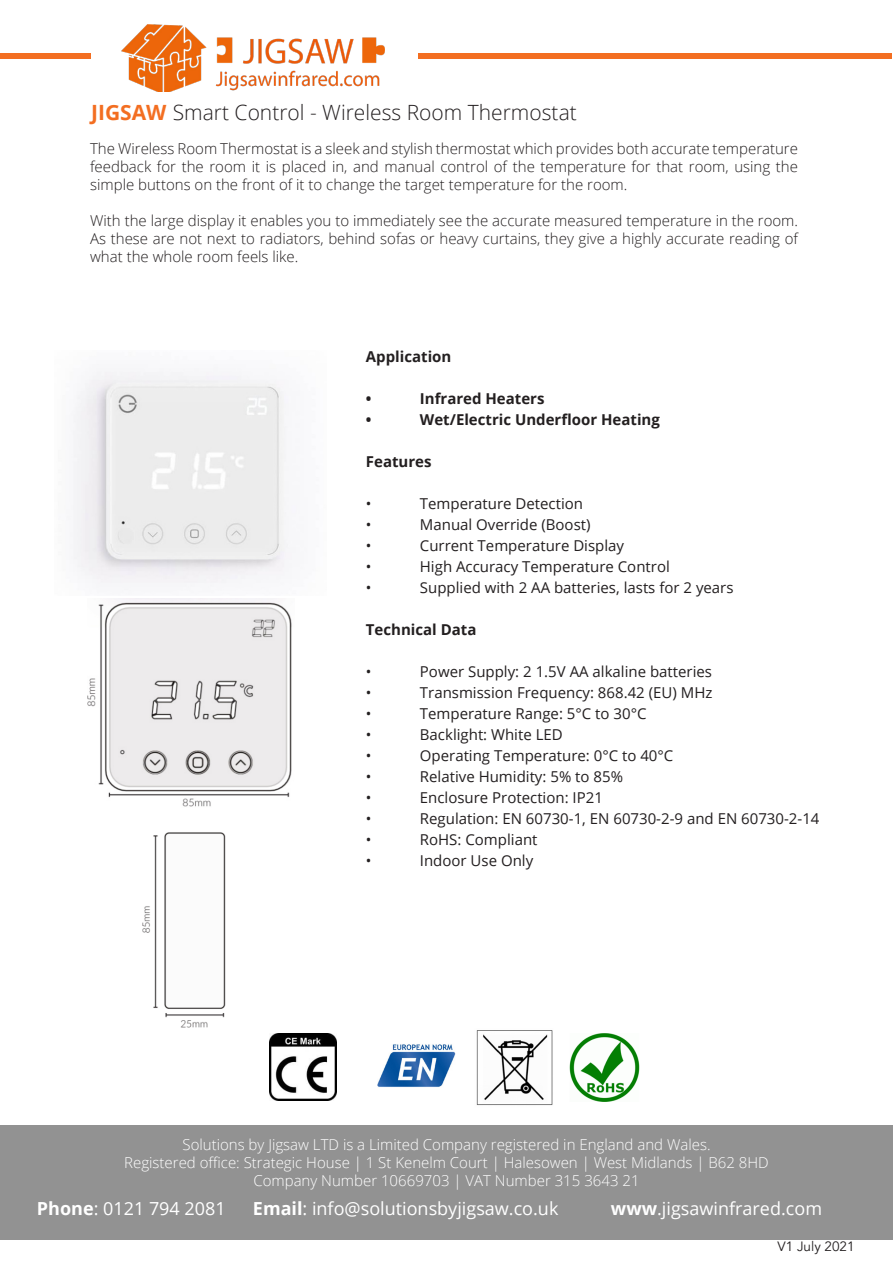
<style>
.page{position:relative;width:893px;height:1263px;background:#fff}
.page>*{position:absolute;margin:0;border:0;box-sizing:border-box;transform-origin:0 0}
.t1{font:300 21px "Open Sans";color:#231f20}
.t2{font:18px "Open Sans";color:#fff}
.t3{font:300 15px/18px "Open Sans";color:#231f20;text-align:justify}
.t4{font:15px "Open Sans";color:#231f20}
.t5{font:300 15px "Open Sans";color:#fff}
.t6{font:700 15px "Open Sans";color:#231f20}
.t7{font:13.5px "Avenir";color:#231f20}
.s1{font-weight:700;color:#f36e21}
.s2{font-weight:700}
</style>
<div class="page">
<div style="left:0;top:1125px;width:893px;height:114px;background:#929292"></div>
<div style="left:419px;top:53px;width:473px;height:6px;background:#f36e21"></div>
<div style="left:0;top:53px;width:91px;height:5px;background:#f36e21"></div>
<img style="left:73px;top:372px;width:215px;height:211px">
<img style="left:87px;top:598px;width:205px;height:209px">
<img style="left:121px;top:24px;width:264px;height:67px">
<img style="left:270px;top:1033px;width:67px;height:67px">
<img style="left:570px;top:1033px;width:69px;height:69px">
<img style="left:476px;top:1030px;width:77px;height:76px">
<img style="left:377px;top:1044px;width:79px;height:43px">
<img style="left:142px;top:832px;width:84px;height:196px">
<p class="t1" style="left:91px;top:98px;width:487px"><span class="s1">JIGSAW</span> Smart Control - Wireless Room Thermostat</p>
<p class="t3" style="left:90px;top:139px;width:709px">The Wireless Room Thermostat is a sleek and stylish thermostat which provides both accurate temperature feedback for the room it is placed in, and manual control of the temperature for that room, using the simple buttons on the front of it to change the target temperature for the room.</p>
<p class="t3" style="left:90px;top:211px;width:709px">With the large display it enables you to immediately see the accurate measured temperature in the room.<br>As these are not next to radiators, behind sofas or heavy curtains, they give a highly accurate reading of what the whole room feels like.</p>
<p class="t6" style="left:366px;top:346px;width:87px">Application</p>
<p class="t6" style="left:366px;top:388px;width:7px">•</p>
<p class="t6" style="left:420px;top:388px;width:126px">Infrared Heaters</p>
<p class="t6" style="left:366px;top:409px;width:7px">•</p>
<p class="t6" style="left:420px;top:409px;width:241px">Wet/Electric Underfloor Heating</p>
<p class="t6" style="left:366px;top:451px;width:67px">Features</p>
<p class="t4" style="left:366px;top:494px;width:7px">•</p>
<p class="t4" style="left:420px;top:494px;width:165px">Temperature Detection</p>
<p class="t4" style="left:366px;top:515px;width:7px">•</p>
<p class="t4" style="left:420px;top:515px;width:172px">Manual Override (Boost)</p>
<p class="t4" style="left:366px;top:536px;width:7px">•</p>
<p class="t4" style="left:420px;top:536px;width:206px">Current Temperature Display</p>
<p class="t4" style="left:366px;top:557px;width:7px">•</p>
<p class="t4" style="left:420px;top:557px;width:251px">High Accuracy Temperature Control</p>
<p class="t4" style="left:366px;top:578px;width:7px">•</p>
<p class="t4" style="left:420px;top:578px;width:315px">Supplied with 2 AA batteries, lasts for 2 years</p>
<p class="t6" style="left:366px;top:619px;width:112px">Technical Data</p>
<p class="t4" style="left:366px;top:662px;width:7px">•</p>
<p class="t4" style="left:420px;top:662px;width:294px">Power Supply: 2 1.5V AA alkaline batteries</p>
<p class="t4" style="left:366px;top:683px;width:7px">•</p>
<p class="t4" style="left:420px;top:683px;width:294px">Transmission Frequency: 868.42 (EU) MHz</p>
<p class="t4" style="left:366px;top:704px;width:7px">•</p>
<p class="t4" style="left:420px;top:704px;width:228px">Temperature Range: 5°C to 30°C</p>
<p class="t4" style="left:366px;top:725px;width:7px">•</p>
<p class="t4" style="left:420px;top:725px;width:144px">Backlight: White LED</p>
<p class="t4" style="left:366px;top:746px;width:7px">•</p>
<p class="t4" style="left:420px;top:746px;width:255px">Operating Temperature: 0°C to 40°C</p>
<p class="t4" style="left:366px;top:767px;width:7px">•</p>
<p class="t4" style="left:420px;top:767px;width:205px">Relative Humidity: 5% to 85%</p>
<p class="t4" style="left:366px;top:788px;width:7px">•</p>
<p class="t4" style="left:420px;top:788px;width:185px">Enclosure Protection: IP21</p>
<p class="t4" style="left:366px;top:809px;width:7px">•</p>
<p class="t4" style="left:420px;top:809px;width:401px">Regulation: EN 60730-1, EN 60730-2-9 and EN 60730-2-14</p>
<p class="t4" style="left:366px;top:830px;width:7px">•</p>
<p class="t4" style="left:420px;top:830px;width:119px">RoHS: Compliant</p>
<p class="t4" style="left:366px;top:851px;width:7px">•</p>
<p class="t4" style="left:420px;top:851px;width:115px">Indoor Use Only</p>
<p class="t5" style="left:182px;top:1134px;width:530px">Solutions by Jigsaw LTD is a Limited Company registered in England and Wales.</p>
<p class="t5" style="left:124px;top:1152px;width:646px">Registered office: Strategic House | 1 St Kenelm Court | Halesowen | West Midlands | B62 8HD</p>
<p class="t5" style="left:253px;top:1170px;width:388px">Company Number 10669703 | VAT Number 315 3643 21</p>
<p class="t2" style="left:37px;top:1196px;width:190px"><span class="s2">Phone</span>: 0121 794 2081</p>
<p class="t2" style="left:253px;top:1196px;width:307px"><span class="s2">Email</span>: info@solutionsbyjigsaw.co.uk</p>
<p class="t2" style="left:611px;top:1196px;width:213px"><span class="s2">www</span>.jigsawinfrared.com</p>
<p class="t7" style="left:778px;top:1238px;width:79px">V1 July 2021</p>
</div>
